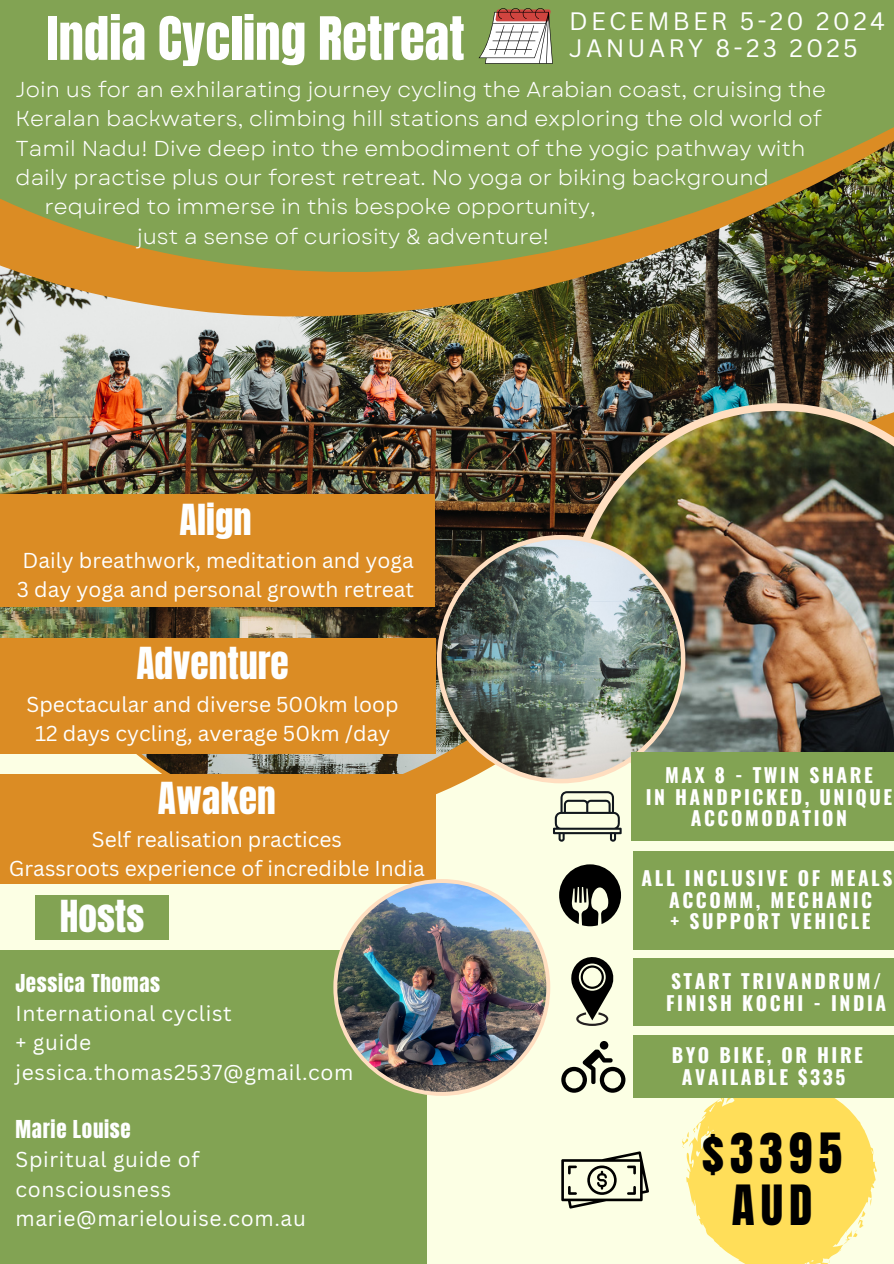
<style>
.page{position:relative;width:894px;height:1264px;background:#fff}
.page>*{position:absolute;margin:0;border:0;box-sizing:border-box;transform-origin:0 0}
.t1{font:50.7px "Anton";color:#fff}
.t2{font:47.1px/52.3px "Anton";letter-spacing:.13em;color:#000;text-align:center}
.t3{font:37.5px "Anton";color:#feffff}
.t4{font:36.3px "Anton";color:#feffff}
.t5{font:24.6px/27px "Canva Sans";letter-spacing:.13em;color:#feffff}
.t6{font:21.6px/29.2px "Garet";color:#fff}
.t7{font:21px "Canva Sans";color:#feffff}
.t8{font:21px/29.2px "Canva Sans";letter-spacing:.03em;color:#feffff}
.t9{font:21px "Anton";letter-spacing:.03em;color:#feffff}
.t10{font:700 19.5px/21.3px "Oswald";letter-spacing:.13em;color:#fff;text-align:center}
.t11{font:700 19.5px/21.3px "Oswald";letter-spacing:.13em;color:#feffff;text-align:center}
</style>
<div class="page">
<img style="left:0;top:333px;width:893px;height:73px">
<img style="left:0;top:288px;width:893px;height:45px">
<svg style="left:0;top:0;width:893px;height:288px;background:#86994b"></svg>
<img style="left:0;top:406px;width:568px;height:64px">
<img style="left:0;top:470px;width:893px;height:793px">
<img style="left:568px;top:403px;width:325px;height:421px">
<div style="left:0;top:773px;width:435px;height:110px;background:#db8c24"></div>
<div style="left:0;top:494px;width:434px;height:113px;background:#db8c24"></div>
<svg style="left:681px;top:1097px;width:195px;height:166px;background:#fde474"></svg>
<div style="left:0;top:950px;width:426px;height:313px;background:#82a353"></div>
<div style="left:0;top:638px;width:435px;height:115px;background:#db8c24"></div>
<div style="left:633px;top:1035px;width:260px;height:62px;background:#82a353"></div>
<div style="left:633px;top:851px;width:260px;height:99px;background:#82a353"></div>
<div style="left:633px;top:958px;width:260px;height:67px;background:#82a353"></div>
<svg style="left:559px;top:864px;width:62px;height:62px;background:#616257"></svg>
<svg style="left:561px;top:1040px;width:64px;height:52px;background:#b5b7a3"></svg>
<svg style="left:561px;top:1151px;width:88px;height:57px;background:#b8baa6"></svg>
<svg style="left:478px;top:8px;width:74px;height:56px"></svg>
<img style="left:437px;top:535px;width:248px;height:248px">
<img style="left:333px;top:879px;width:217px;height:216px">
<svg style="left:568px;top:954px;width:46px;height:71px;background:#919383"></svg>
<div style="left:631px;top:752px;width:262px;height:89px;background:#82a353"></div>
<svg style="left:553px;top:791px;width:68px;height:50px;background:#bfc3b0"></svg>
<div style="left:35px;top:895px;width:134px;height:44px;background:#82a353"></div>
<p class="t5" style="left:569px;top:7px;width:317px">DECEMBER 5-20 2024<br>JANUARY 8-23 2025</p>
<h5 class="t1" style="left:47px;top:2px;width:419px">India Cycling Retreat</h5>
<p class="t6" style="left:16px;top:75px;width:811px">Join us for an exhilarating journey cycling the Arabian coast, cruising the Keralan backwaters, climbing hill stations and exploring the old world of Tamil Nadu! Dive deep into the embodiment of the yogic pathway with daily practise plus our forest retreat. No yoga or biking background</p>
<p class="t6" style="left:44px;top:192px;width:552px">required to immerse in this bespoke opportunity,</p>
<p class="t6" style="left:137px;top:221px;width:413px">just a sense of curiosity &amp; adventure!</p>
<p class="t4" style="left:179px;top:494px;width:73px">Align</p>
<p class="t7" style="left:22px;top:545px;width:393px">Daily breathwork, meditation and yoga</p>
<p class="t7" style="left:17px;top:574px;width:398px">3 day yoga and personal growth retreat</p>
<p class="t3" style="left:136px;top:636px;width:154px">Adventure</p>
<p class="t7" style="left:27px;top:689px;width:373px">Spectacular and diverse 500km loop</p>
<p class="t7" style="left:35px;top:718px;width:357px">12 days cycling, average 50km /day</p>
<p class="t3" style="left:158px;top:771px;width:119px">Awaken</p>
<p class="t7" style="left:92px;top:824px;width:251px">Self realisation practices</p>
<p class="t7" style="left:9px;top:853px;width:417px">Grassroots experience of incredible India</p>
<p class="t3" style="left:60px;top:888px;width:86px">Hosts</p>
<p class="t9" style="left:16px;top:967px;width:146px">Jessica Thomas</p>
<p class="t8" style="left:16px;top:998px;width:339px">International cyclist<br>+ guide jessica.thomas2537@gmail.com</p>
<p class="t9" style="left:16px;top:1114px;width:117px">Marie Louise</p>
<p class="t8" style="left:16px;top:1144px;width:292px">Spiritual guide of consciousness marie@marielouise.com.au</p>
<p class="t10" style="left:645px;top:763px;width:248px">MAX 8 - TWIN SHARE<br>IN HANDPICKED, UNIQUE<br>ACCOMODATION</p>
<p class="t10" style="left:641px;top:866px;width:252px">ALL INCLUSIVE OF MEALS<br>ACCOMM, MECHANIC<br>+ SUPPORT VEHICLE</p>
<h2 class="t10" style="left:666px;top:969px;width:221px;text-align:left">START TRIVANDRUM/<br>FINISH KOCHI - INDIA</h2>
<p class="t11" style="left:671px;top:1043px;width:193px">BYO BIKE, OR HIRE<br>AVAILABLE $335</p>
<p class="t2" style="left:702px;top:1127px;width:141px">$3395<br>AUD</p>
</div>
